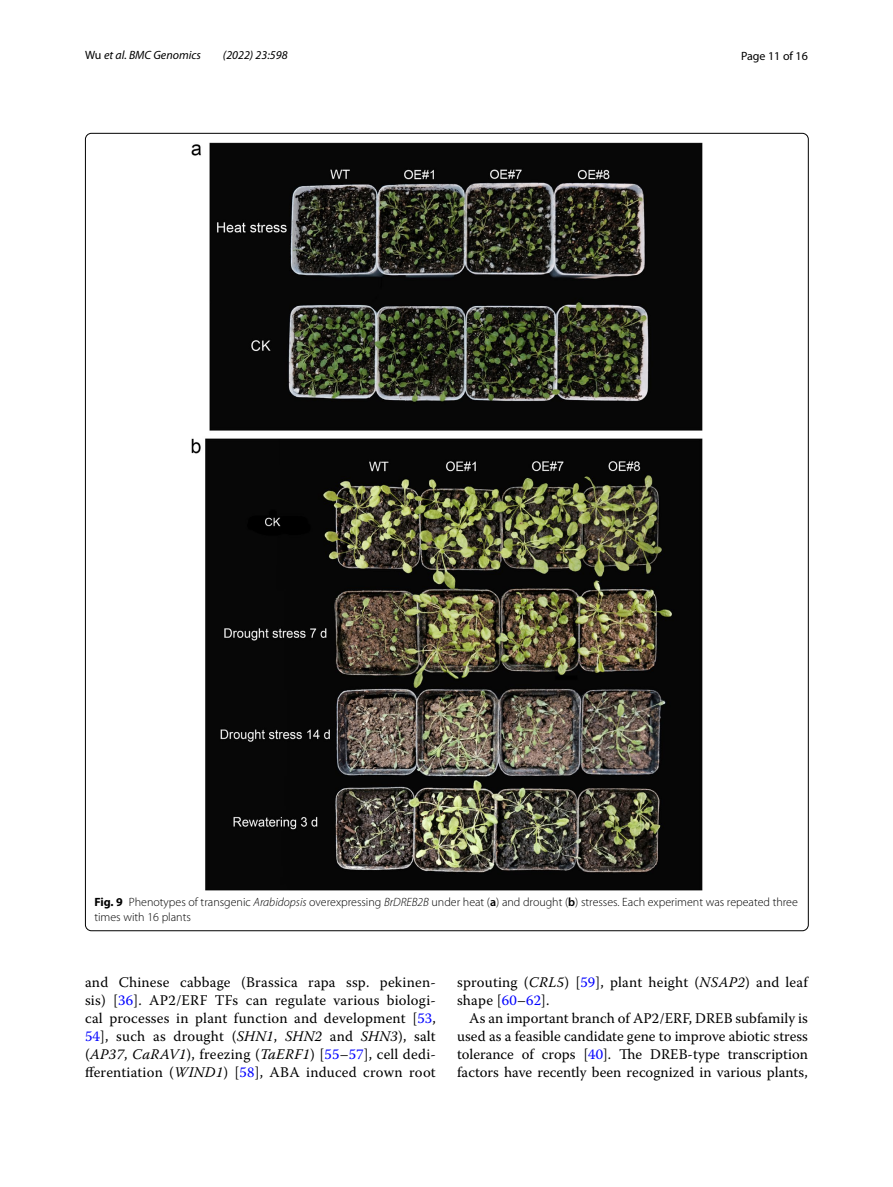
<style>
.page{position:relative;width:893px;height:1187px;background:#fff}
.page>*{position:absolute;margin:0;border:0;box-sizing:border-box;transform-origin:0 0}
.t1{font:14.7px/18px "Warnock Pro";letter-spacing:.015em;color:#000;text-align:justify}
.t2{font:300 12px/15px "Myriad Pro";color:#000}
.t3{font:italic 12px "Myriad Pro";color:#000}
.t4{font:12px "Myriad Pro";color:#000}
.s1{font-style:normal}
.s2{font-weight:700}
.s3{font-style:italic}
.s4{font-weight:600}
.s5{color:#00f}
</style>
<div class="page">
<img style="left:192px;top:142px;width:510px;height:748px">
<p class="t3" style="left:85px;top:48px;width:118px"><span class="s1">Wu</span> et al. BMC Genomics</p>
<p class="t3" style="left:223px;top:48px;width:66px">(2022) 23:598</p>
<p class="t4" style="left:741px;top:48px;width:68px">Page 11 of 16</p>
<p class="t2" style="left:94px;top:894px;width:705px"><span class="s2">Fig. 9</span> Phenotypes of transgenic <span class="s3">Arabidopsis</span> overexpressing <span class="s3">BrDREB2B</span> under heat (<span class="s4">a</span>) and drought (<span class="s4">b</span>) stresses. Each experiment was repeated three times with 16 plants</p>
<p class="t1" style="left:85px;top:972px;width:352px">and Chinese cabbage (Brassica rapa ssp. pekinen&shy;sis) [<span class="s5">36</span>]. AP2/ERF TFs can regulate various biologi&shy;cal processes in plant function and development [<span class="s5">53</span>, <span class="s5">54</span>], such as drought (<span class="s3">SHN1</span>, <span class="s3">SHN2</span> and <span class="s3">SHN3</span>), salt (<span class="s3">AP37</span>, <span class="s3">CaRAV1</span>), freezing (<span class="s3">TaERF1</span>) [<span class="s5">55</span>–<span class="s5">57</span>], cell dedi&shy;fferentiation (<span class="s3">WIND1</span>) [<span class="s5">58</span>], ABA induced crown root</p>
<p class="t1" style="left:457px;top:972px;width:352px">sprouting (<span class="s3">CRL5</span>) [<span class="s5">59</span>], plant height (<span class="s3">NSAP2</span>) and leaf shape [<span class="s5">60</span>–<span class="s5">62</span>].</p>
<p class="t1" style="left:457px;top:1008px;width:352px;text-indent:12px">As an important branch of AP2/ERF, DREB subfamily is used as a feasible candidate gene to improve abiotic stress tolerance of crops [<span class="s5">40</span>]. The DREB-type transcription factors have recently been recognized in various plants,</p>
</div>
